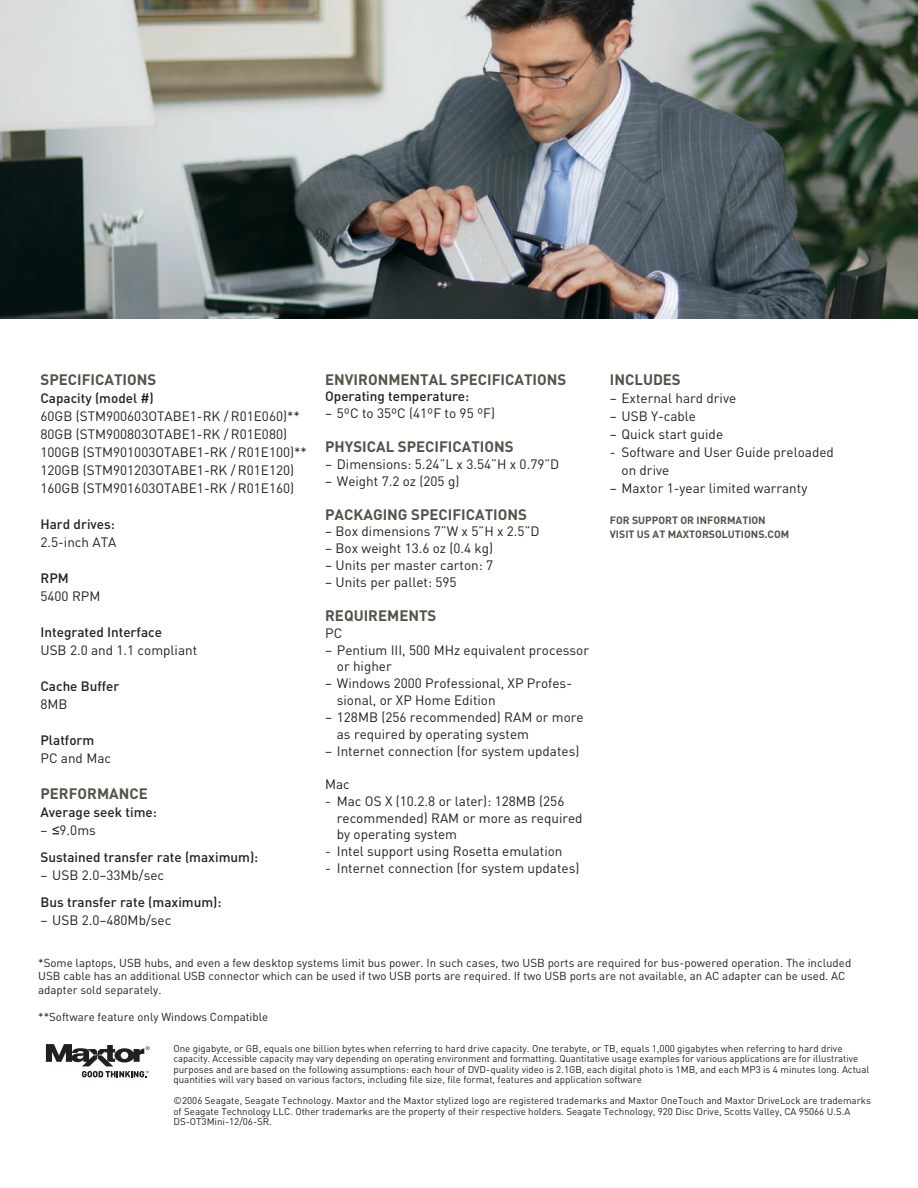
<style>
.page{position:relative;width:918px;height:1188px;background:#fff}
.page>*{position:absolute;margin:0;border:0;box-sizing:border-box;transform-origin:0 0}
.t1{font:700 15px "DIN";color:#53534a}
.t2{font:13.5px/18px "DIN";color:#231f20}
.t3{font:500 13.5px/27px "DIN";color:#231f20}
.t4{font:11.55px/13.5px "DIN";color:#231f20}
.t5{font:700 10.5px/13.5px "DIN";color:#53534a}
.t6{font:9.75px/10.5px "DIN";color:#231f20}
.s1{font-weight:400}
.s2{font-family:"Arial";font-weight:400}
</style>
<div class="page">
<img style="left:0;top:0;width:918px;height:319px">
<svg style="left:46px;top:1044px;width:104px;height:33px"></svg>
<p class="t1" style="left:40px;top:370px;width:117px">SPECIFICATIONS</p>
<p class="t3" style="left:40px;top:384px;width:115px">Capacity (model #)</p>
<p class="t2" style="left:40px;top:407px;width:268px">60GB (STM900603OTABE1-RK / R01E060)** 80GB (STM900803OTABE1-RK / R01E080)<br>100GB (STM901003OTABE1-RK / R01E100)** 120GB (STM901203OTABE1-RK / R01E120)<br>160GB (STM901603OTABE1-RK / R01E160)</p>
<p class="t3" style="left:40px;top:510px;width:76px">Hard drives:</p>
<p class="t2" style="left:40px;top:533px;width:77px">2.5-inch ATA</p>
<p class="t3" style="left:40px;top:564px;width:30px">RPM</p>
<p class="t2" style="left:40px;top:587px;width:61px">5400 RPM</p>
<p class="t3" style="left:40px;top:618px;width:123px">Integrated Interface</p>
<p class="t2" style="left:40px;top:641px;width:158px">USB 2.0 and 1.1 compliant</p>
<p class="t3" style="left:40px;top:672px;width:81px">Cache Buffer</p>
<p class="t2" style="left:40px;top:695px;width:29px">8MB</p>
<p class="t3" style="left:40px;top:726px;width:55px">Platform</p>
<p class="t2" style="left:40px;top:749px;width:72px">PC and Mac</p>
<p class="t1" style="left:40px;top:784px;width:109px">PERFORMANCE</p>
<p class="t3" style="left:40px;top:798px;width:118px">Average seek time:</p>
<p class="t3" style="left:40px;top:816px;width:219px"><span class="s1">–</span> <span class="s2">≤</span><span class="s1">9.0ms<br></span>Sustained transfer rate (maximum):</p>
<p class="t2" style="left:40px;top:866px;width:125px">– USB 2.0–33Mb/sec</p>
<p class="t3" style="left:40px;top:888px;width:183px">Bus transfer rate (maximum):</p>
<p class="t2" style="left:40px;top:911px;width:132px">– USB 2.0–480Mb/sec</p>
<p class="t1" style="left:325px;top:369px;width:243px">ENVIRONMENTAL SPECIFICATIONS</p>
<p class="t3" style="left:325px;top:383px;width:146px">Operating temperature:</p>
<p class="t2" style="left:325px;top:404px;width:171px">– 5ºC to 35ºC (41ºF to 95 ºF)</p>
<p class="t1" style="left:325px;top:437px;width:190px">PHYSICAL SPECIFICATIONS</p>
<p class="t2" style="left:325px;top:455px;width:236px">– Dimensions: 5.24”L x 3.54”H x 0.79”D</p>
<p class="t2" style="left:325px;top:472px;width:136px">– Weight 7.2 oz (205 g)</p>
<p class="t1" style="left:325px;top:504px;width:20px">PACKAGING</p>
<p class="t1" style="left:411px;top:504px;width:117px">SPECIFICATIONS</p>
<p class="t2" style="left:325px;top:522px;width:216px">– Box dimensions 7”W x 5”H x 2.5”D</p>
<p class="t2" style="left:325px;top:539px;width:170px">– Box weight 13.6 oz (0.4 kg)</p>
<p class="t2" style="left:325px;top:556px;width:170px">– Units per master carton: 7</p>
<p class="t2" style="left:325px;top:573px;width:133px">– Units per pallet: 595</p>
<p class="t1" style="left:325px;top:606px;width:113px">REQUIREMENTS</p>
<p class="t2" style="left:325px;top:624px;width:19px">PC</p>
<p class="t2" style="left:337px;top:641px;width:254px;line-height:16.8px;text-indent:-12px">– Pentium III, 500 MHz equivalent processor or higher</p>
<p class="t2" style="left:337px;top:675px;width:237px;line-height:16.8px;text-indent:-12px">– Windows 2000 Professional, XP Profes&shy;sional, or XP Home Edition</p>
<p class="t2" style="left:337px;top:708px;width:248px;line-height:16.8px;text-indent:-12px">– 128MB (256 recommended) RAM or more as required by operating system</p>
<p class="t2" style="left:325px;top:742px;width:256px">– Internet connection (for system updates)</p>
<p class="t2" style="left:325px;top:775px;width:26px">Mac</p>
<p class="t2" style="left:337px;top:792px;width:247px;line-height:17px;text-indent:-12px">- Mac OS X (10.2.8 or later): 128MB (256 recommended) RAM or more as required by operating system</p>
<p class="t2" style="left:325px;top:842px;width:239px">- Intel support using Rosetta emulation</p>
<p class="t2" style="left:325px;top:859px;width:256px">- Internet connection (for system updates)</p>
<p class="t1" style="left:610px;top:369px;width:73px">I NCLUDES</p>
<p class="t2" style="left:610px;top:388px;width:128px">– External hard drive</p>
<p class="t2" style="left:610px;top:406px;width:88px">– USB Y-cable</p>
<p class="t2" style="left:610px;top:424px;width:115px">– Quick start guide</p>
<p class="t2" style="left:622px;top:442px;width:214px;text-indent:-12px">- Software and User Guide preloaded on drive</p>
<p class="t2" style="left:610px;top:478px;width:199px">– Maxtor 1-year limited warranty</p>
<p class="t5" style="left:610px;top:513px;width:181px">FOR SUPPORT OR INFORMATION<br>VISIT US AT MAXTORSOLUTIONS.COM</p>
<p class="t4" style="left:38px;top:956px;width:815px">*Some laptops, USB hubs, and even a few desktop systems limit bus power. In such cases, two USB ports are required for bus-powered operation. The included<br>USB cable has an additional USB connector which can be used if two USB ports are required. If two USB ports are not available, an AC adapter can be used. AC adapter sold separately.</p>
<p class="t4" style="left:38px;top:1010px;width:232px">**Software feature only Windows Compatible</p>
<p class="t6" style="left:173px;top:1043px;width:698px">One gigabyte, or GB, equals one billion bytes when referring to hard drive capacity. One terabyte, or TB, equals 1,000 gigabytes when referring to hard drive capacity. Accessible capacity may vary depending on operating environment and formatting. Quantitative usage examples for various applications are for illustrative purposes and are based on the following assumptions: each hour of DVD-quality video is 2.1GB, each digital photo is 1MB, and each MP3 is 4 minutes long. Actual quantities will vary based on various factors, including file size, file format, features and application software</p>
<p class="t6" style="left:173px;top:1095px;width:699px">©2006 Seagate, Seagate Technology. Maxtor and the Maxtor stylized logo are registered trademarks and Maxtor OneTouch and Maxtor DriveLock are trademarks of Seagate Technology LLC. Other trademarks are the property of their respective holders. Seagate Technology, 920 Disc Drive, Scotts Valley, CA 95066 U.S.A<br>DS-OT3Mini-12/06-SR.</p>
</div>
